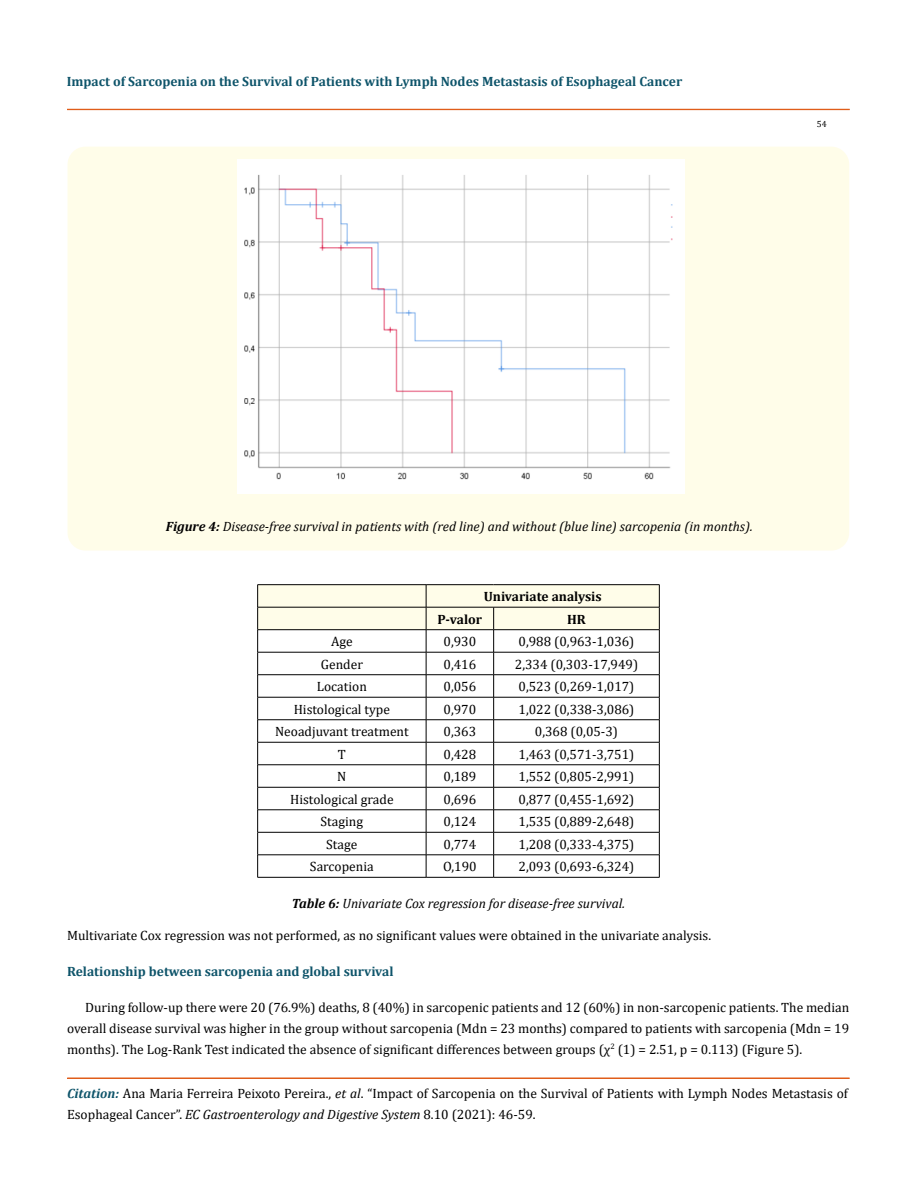
<style>
.page{position:relative;width:917px;height:1190px;background:#fff}
.page>*{position:absolute;margin:0;border:0;box-sizing:border-box;transform-origin:0 0}
.t1{font:13.5px/21px "Cambria";color:#000}
.t2{font:italic 13.5px "Cambria";color:#000}
.t3{font:700 13.5px "Cambria";color:#0e546a}
.t4{font:700 13.5px "Cambria";color:#000}
.t5{font:9px "Cambria";color:#000}
.s1{font-weight:700}
.s2{font-weight:700;font-style:italic;color:#0e546a}
.s3{font-style:italic}
</style>
<div class="page">
<div style="left:67px;top:109px;width:782px;height:1px;border:1px solid #e05d1a"></div>
<div style="left:67px;top:1078px;width:782px;height:1px;border:1px solid #e05d1a"></div>
<div style="left:68px;top:147px;width:781px;height:403px;background:#fffde9;border-radius:18px"></div>
<img style="left:237px;top:160px;width:447px;height:333px">
<svg style="left:257px;top:584px;width:403px;height:293px"></svg>
<hr style="left:257px;top:877px;width:169px;height:1px;background:#000">
<hr style="left:426px;top:877px;width:67px;height:1px;background:#000">
<hr style="left:493px;top:877px;width:166px;height:1px;background:#000">
<p class="t3" style="left:67px;top:72px;width:617px">Impact of Sarcopenia on the Survival of Patients with Lymph Nodes Metastasis of Esophageal Cancer</p>
<p class="t5" style="left:816px;top:118px;width:11px">54</p>
<p class="t2" style="left:166px;top:516px;width:588px"><span class="s1">Figure 4:</span> Disease-free survival in patients with (red line) and without (blue line) sarcopenia (in months).</p>
<p class="t4" style="left:484px;top:587px;width:119px">Univariate analysis</p>
<p class="t4" style="left:437px;top:609px;width:46px">P-valor</p>
<p class="t4" style="left:567px;top:609px;width:20px">HR</p>
<p class="t1" style="left:331px;top:631px;width:23px">Age</p>
<p class="t1" style="left:443px;top:631px;width:34px">0,930</p>
<p class="t1" style="left:518px;top:631px;width:117px">0,988 (0,963-1,036)</p>
<p class="t1" style="left:321px;top:653px;width:44px">Gender</p>
<p class="t1" style="left:443px;top:653px;width:34px">0,416</p>
<p class="t1" style="left:515px;top:653px;width:125px">2,334 (0,303-17,949)</p>
<p class="t1" style="left:317px;top:676px;width:51px">Location</p>
<p class="t1" style="left:443px;top:676px;width:34px">0,056</p>
<p class="t1" style="left:518px;top:676px;width:117px">0,523 (0,269-1,017)</p>
<p class="t1" style="left:294px;top:698px;width:98px">Histological type</p>
<p class="t1" style="left:443px;top:698px;width:34px">0,970</p>
<p class="t1" style="left:518px;top:698px;width:117px">1,022 (0,338-3,086)</p>
<p class="t1" style="left:275px;top:721px;width:135px">Neoadjuvant treatment</p>
<p class="t1" style="left:443px;top:721px;width:34px">0,363</p>
<p class="t1" style="left:535px;top:721px;width:85px">0,368 (0,05-3)</p>
<p class="t1" style="left:338px;top:743px;width:10px">T</p>
<p class="t1" style="left:443px;top:743px;width:34px">0,428</p>
<p class="t1" style="left:518px;top:743px;width:117px">1,463 (0,571-3,751)</p>
<p class="t1" style="left:337px;top:766px;width:11px">N</p>
<p class="t1" style="left:443px;top:766px;width:34px">0,189</p>
<p class="t1" style="left:518px;top:766px;width:117px">1,552 (0,805-2,991)</p>
<p class="t1" style="left:290px;top:788px;width:105px">Histological grade</p>
<p class="t1" style="left:443px;top:788px;width:34px">0,696</p>
<p class="t1" style="left:518px;top:788px;width:117px">0,877 (0,455-1,692)</p>
<p class="t1" style="left:320px;top:811px;width:44px">Staging</p>
<p class="t1" style="left:443px;top:811px;width:34px">0,124</p>
<p class="t1" style="left:518px;top:811px;width:117px">1,535 (0,889-2,648)</p>
<p class="t1" style="left:326px;top:833px;width:33px">Stage</p>
<p class="t1" style="left:443px;top:833px;width:34px">0,774</p>
<p class="t1" style="left:518px;top:833px;width:117px">1,208 (0,333-4,375)</p>
<p class="t1" style="left:310px;top:856px;width:65px">Sarcopenia</p>
<p class="t1" style="left:443px;top:856px;width:35px">O,190</p>
<p class="t1" style="left:518px;top:856px;width:117px">2,093 (0,693-6,324)</p>
<p class="t2" style="left:292px;top:893px;width:335px"><span class="s1">Table 6:</span> Univariate Cox regression for disease-free survival.</p>
<p class="t1" style="left:67px;top:924px;width:645px">Multivariate Cox regression was not performed, as no significant values were obtained in the univariate analysis.</p>
<p class="t3" style="left:67px;top:961px;width:328px">Relationship between sarcopenia and global survival</p>
<p class="t1" style="left:67px;top:996px;width:783px;text-align:justify;text-indent:18px">During follow-up there were 20 (76.9%) deaths, 8 (40%) in sarcopenic patients and 12 (60%) in non-sarcopenic patients. The median overall disease survival was higher in the group without sarcopenia (Mdn = 23 months) compared to patients with sarcopenia (Mdn = 19 months). The Log-Rank Test indicated the absence of significant differences between groups (χ<sup>2</sup> (1) = 2.51, p = 0.113) (Figure 5).</p>
<p class="t1" style="left:67px;top:1083px;width:782px"><span class="s2">Citation:</span> Ana Maria Ferreira Peixoto Pereira., <span class="s3">et al</span>. “Impact of Sarcopenia on the Survival of Patients with Lymph Nodes Metastasis of<br>Esophageal Cancer”. <span class="s3">EC Gastroenterology and Digestive System</span> 8.10 (2021): 46-59.</p>
</div>
